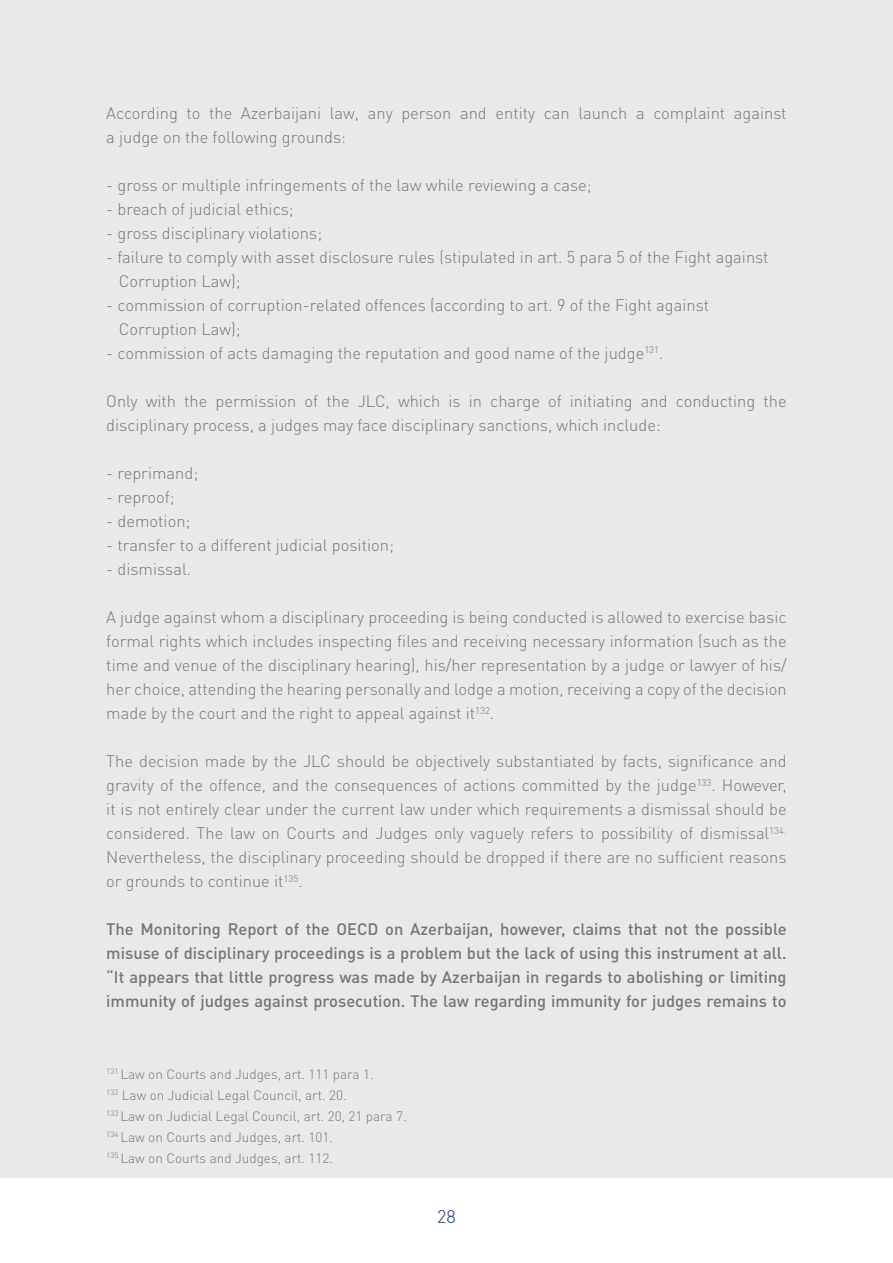
<style>
.page{position:relative;width:893px;height:1263px;background:#fff}
.page>*{position:absolute;margin:0;border:0;box-sizing:border-box;transform-origin:0 0}
.t1{font:300 18px "DIN Pro";color:#153558}
.t2{font:300 16.5px/24px "DIN Pro";color:#767670}
.t3{font:500 16.5px/24px "DIN Pro";color:#767670;text-align:justify}
.t4{font:300 13.5px/21px "DIN Pro";color:#767670}
</style>
<div class="page">
<div style="left:0;top:0;width:893px;height:1178px;background:#e8e9e9"></div>
<p class="t2" style="left:106px;top:100px;width:682px">According to the Azerbaijani law, any person and entity can launch a complaint against a judge on the following grounds:</p>
<p class="t2" style="left:106px;top:172px;width:487px">- gross or multiple infringements of the law while reviewing a case;</p>
<p class="t2" style="left:106px;top:196px;width:189px">- breach of judicial ethics;</p>
<p class="t2" style="left:106px;top:220px;width:217px">- gross disciplinary violations;</p>
<p class="t2" style="left:119px;top:244px;width:651px;text-indent:-13px">- failure to comply with asset disclosure rules (stipulated in art. 5 para 5 of the Fight against<br>Corruption Law);</p>
<p class="t2" style="left:119px;top:292px;width:592px;text-indent:-13px">- commission of corruption-related offences (according to art. 9 of the Fight against<br>Corruption Law);</p>
<p class="t2" style="left:106px;top:340px;width:559px">- commission of acts damaging the reputation and good name of the judge<sup>131</sup>.</p>
<p class="t2" style="left:106px;top:388px;width:682px">Only with the permission of the JLC, which is in charge of initiating and conducting the disciplinary process, a judges may face disciplinary sanctions, which include:</p>
<p class="t2" style="left:106px;top:460px;width:93px">- reprimand;</p>
<p class="t2" style="left:106px;top:484px;width:70px">- reproof;</p>
<p class="t2" style="left:106px;top:508px;width:86px">- demotion;</p>
<p class="t2" style="left:106px;top:532px;width:289px">- transfer to a different judicial position;</p>
<p class="t2" style="left:106px;top:556px;width:86px">- dismissal.</p>
<p class="t2" style="left:106px;top:604px;width:682px;text-align:justify">A judge against whom a disciplinary proceeding is being conducted is allowed to exercise basic formal rights which includes inspecting files and receiving necessary information (such as the time and venue of the disciplinary hearing), his/her representation by a judge or lawyer of his/ her choice, attending the hearing personally and lodge a motion, receiving a copy of the decision made by the court and the right to appeal against it<sup>132</sup>.</p>
<p class="t2" style="left:106px;top:748px;width:682px;text-align:justify">The decision made by the JLC should be objectively substantiated by facts, significance and gravity of the offence, and the consequences of actions committed by the judge<sup>133</sup>. However, it is not entirely clear under the current law under which requirements a dismissal should be considered. The law on Courts and Judges only vaguely refers to possibility of dismissal<sup>134.<br></sup>Nevertheless, the disciplinary proceeding should be dropped if there are no sufficient reasons or grounds to continue it<sup>135</sup>.</p>
<p class="t3" style="left:106px;top:916px;width:682px">The Monitoring Report of the OECD on Azerbaijan, however, claims that not the possible misuse of disciplinary proceedings is a problem but the lack of using this instrument at all. “It appears that little progress was made by Azerbaijan in regards to abolishing or limiting immunity of judges against prosecution. The law regarding immunity for judges remains to</p>
<p class="t4" style="left:106px;top:1063px;width:302px"><sup>131</sup> Law on Courts and Judges, art. 111 para 1.<br><sup>132</sup> Law on Judicial Legal Council, art. 20.<br><sup>133</sup> Law on Judicial Legal Council, art. 20, 21 para 7.<br><sup>134</sup> Law on Courts and Judges, art. 101.<br><sup>135</sup> Law on Courts and Judges, art. 112.</p>
<p class="t1" style="left:437px;top:1204px;width:20px">28</p>
</div>
